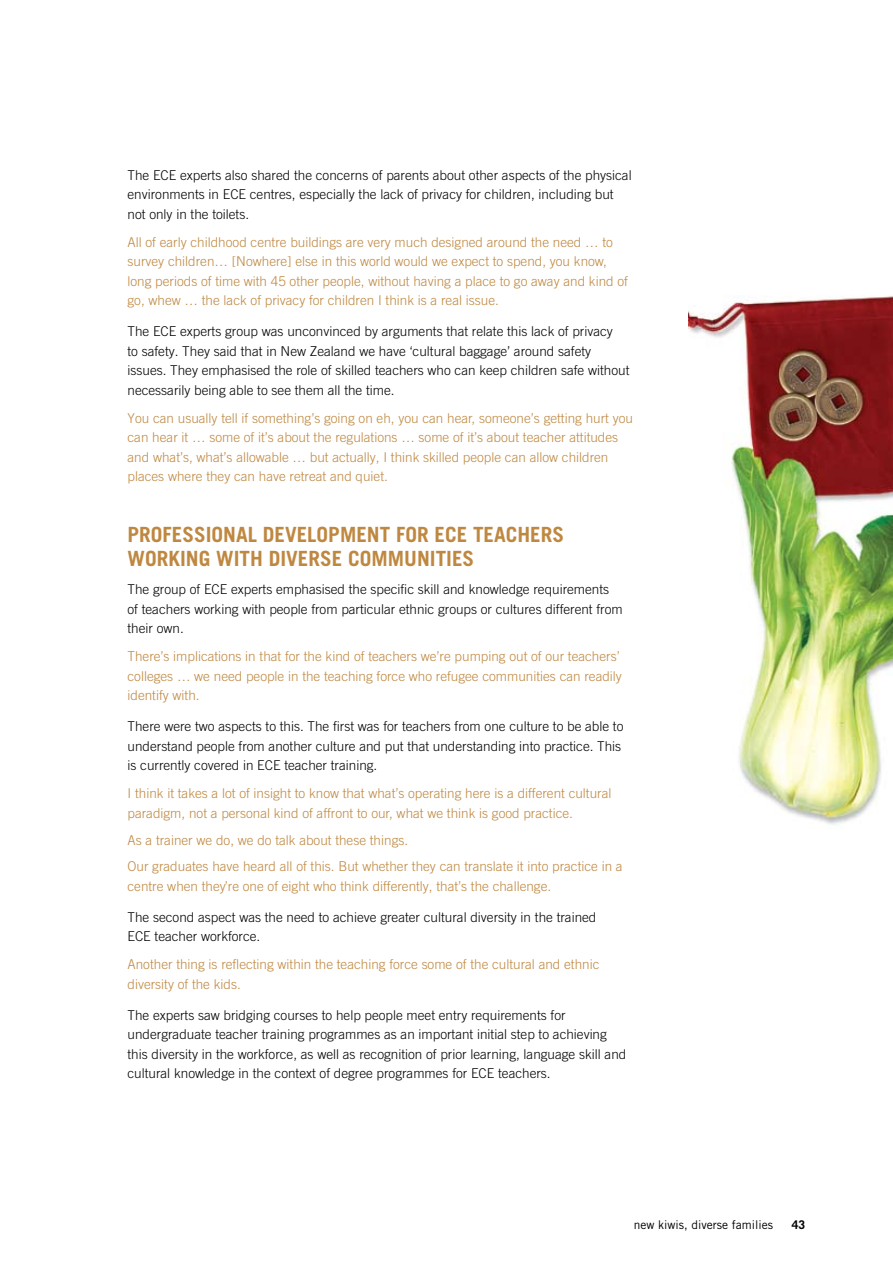
<style>
.page{position:relative;width:893px;height:1263px;background:#fff}
.page>*{position:absolute;margin:0;border:0;box-sizing:border-box;transform-origin:0 0}
.t1{font:700 21px "m Trade Gothic LT Std";color:#bf8841}
.t2{font:300 13.5px/19.5px "m Trade Gothic LT Std";color:#000}
.t3{font:300 13.5px/19.5px "m Trade Gothic LT Std";color:#bf8841}
.t4{font:12px "m Trade Gothic LT Std";color:#000}
.t5{font:700 12px "m Trade Gothic LT Std";color:#000}
</style>
<div class="page">
<img style="left:688px;top:296px;width:205px;height:529px">
<p class="t2" style="left:128px;top:165px;width:506px">The ECE experts also shared the concerns of parents about other aspects of the physical environments in ECE centres, especially the lack of privacy for children, including but not only in the toilets.</p>
<p class="t3" style="left:128px;top:232px;width:502px">All of early childhood centre buildings are very much designed around the need … to survey children… [Nowhere] else in this world would we expect to spend, you know, long periods of time with 45 other people, without having a place to go away and kind of go, whew … the lack of privacy for children I think is a real issue.</p>
<p class="t2" style="left:128px;top:322px;width:503px">The ECE experts group was unconvinced by arguments that relate this lack of privacy<br>to safety. They said that in New Zealand we have ‘cultural baggage’ around safety issues. They emphasised the role of skilled teachers who can keep children safe without necessarily being able to see them all the time.</p>
<p class="t3" style="left:128px;top:408px;width:507px">You can usually tell if something’s going on eh, you can hear, someone’s getting hurt you can hear it … some of it’s about the regulations … some of it’s about teacher attitudes and what’s, what’s allowable … but actually, I think skilled people can allow children places where they can have retreat and quiet.</p>
<h1 class="t1" style="left:128px;top:522px;width:24px">PROFESSIONAL</h1>
<h1 class="t1" style="left:263px;top:522px;width:47px">DEVELOPMENT</h1>
<h1 class="t1" style="left:396px;top:522px;width:12px">FOR</h1>
<h1 class="t1" style="left:434px;top:522px;width:51px">ECE TEACHERS</h1>
<h1 class="t1" style="left:128px;top:546px;width:13px">WORKIN</h1>
<h1 class="t1" style="left:199px;top:546px;width:30px">G WITH</h1>
<h1 class="t1" style="left:269px;top:546px;width:41px">DIVERSE</h1>
<h1 class="t1" style="left:348px;top:546px;width:15px">COMM</h1>
<h1 class="t1" style="left:404px;top:546px;width:23px">UNITIES</h1>
<p class="t2" style="left:128px;top:580px;width:497px">The group of ECE experts emphasised the specific skill and knowledge requirements of teachers working with people from particular ethnic groups or cultures different from their own.</p>
<p class="t3" style="left:128px;top:647px;width:496px">There’s implications in that for the kind of teachers we’re pumping out of our teachers’ colleges … we need people in the teaching force who refugee communities can readily identify with.</p>
<p class="t2" style="left:128px;top:717px;width:497px">There were two aspects to this. The first was for teachers from one culture to be able to understand people from another culture and put that understanding into practice. This is currently covered in ECE teacher training.</p>
<p class="t3" style="left:128px;top:784px;width:485px">I think it takes a lot of insight to know that what’s operating here is a different cultural paradigm, not a personal kind of affront to our, what we think is good practice.</p>
<p class="t3" style="left:128px;top:826px;width:497px;line-height:26.7px">As a trainer we do, we do talk about these things.<br>Our graduates have heard all of this. But whether they can translate it into practice in a</p>
<p class="t3" style="left:128px;top:876px;width:425px">centre when they’re one of eight who think differently, that’s the challenge.</p>
<p class="t2" style="left:128px;top:907px;width:470px">The second aspect was the need to achieve greater cultural diversity in the trained<br>ECE teacher workforce.</p>
<p class="t3" style="left:128px;top:954px;width:473px">Another thing is reflecting within the teaching force some of the cultural and ethnic diversity of the kids.</p>
<p class="t2" style="left:128px;top:1005px;width:500px">The experts saw bridging courses to help people meet entry requirements for undergraduate teacher training programmes as an important initial step to achieving this diversity in the workforce, as well as recognition of prior learning, language skill and cultural knowledge in the context of degree programmes for ECE teachers.</p>
<p class="t4" style="left:634px;top:1217px;width:141px">new kiwis, diverse families</p>
<p class="t5" style="left:792px;top:1217px;width:15px">43</p>
</div>
